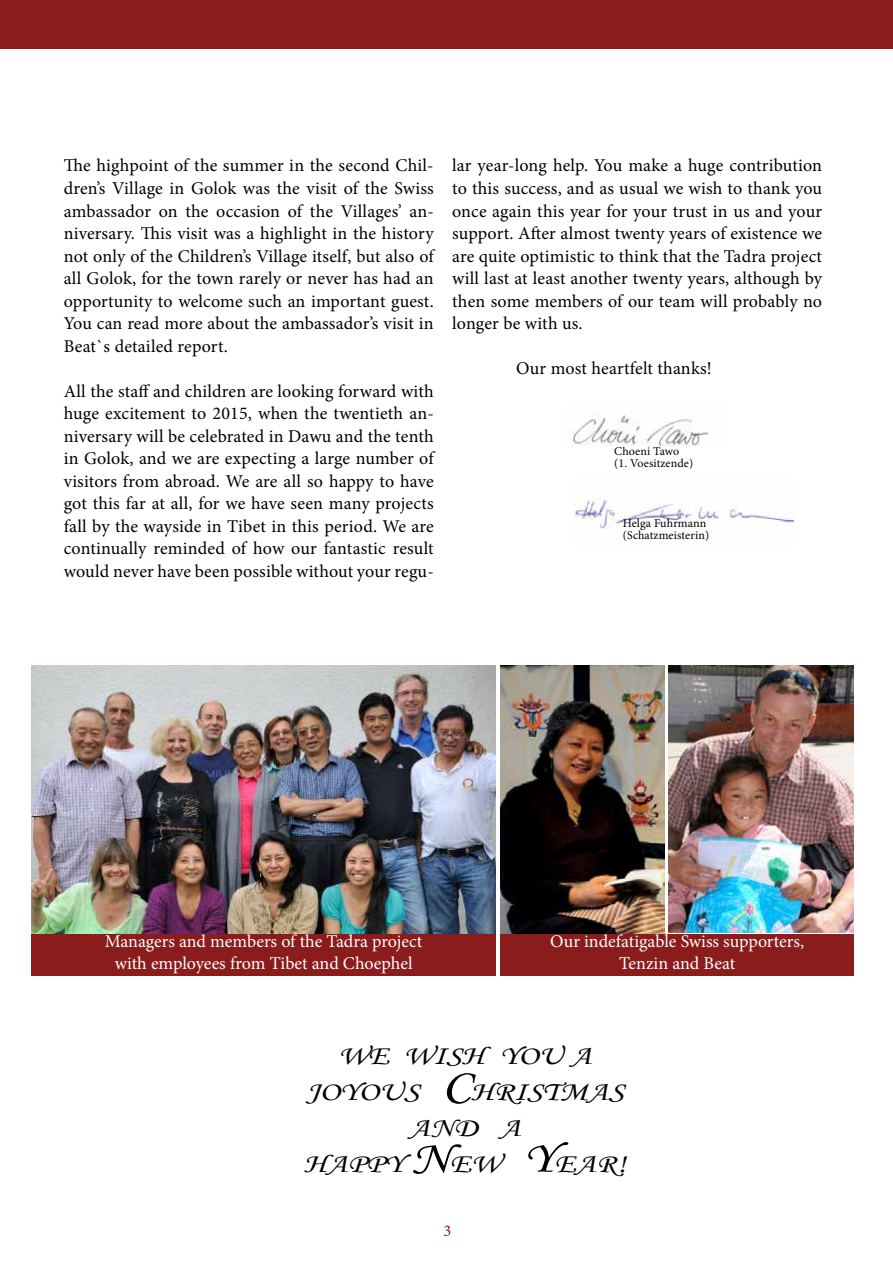
<style>
.page{position:relative;width:893px;height:1263px;background:#fff}
.page>*{position:absolute;margin:0;border:0;box-sizing:border-box;transform-origin:0 0}
.t1{font:27px/36px "Monotype Corsiva";color:#000;text-align:center;scale:1.25 1}
.t2{font:18px/22.5px "Minion Pro";letter-spacing:.005em;color:#000;text-align:justify}
.t3{font:18px/21.6px "Minion Pro";letter-spacing:-.005em;color:#fff;text-align:center}
.t4{font:16.5px "Minion Pro";color:#8b1c1c}
.t5{font:12px/12px "Minion Pro";letter-spacing:.01em;color:#000}
.s1{font-size:45px}
</style>
<div class="page">
<div style="left:0;top:0;width:893px;height:49px;background:#8b1c1c"></div>
<img style="left:574px;top:494px;width:220px;height:35px">
<img style="left:31px;top:665px;width:465px;height:269px">
<div style="left:31px;top:934px;width:465px;height:42px;background:#8b1c1c"></div>
<img style="left:668px;top:665px;width:186px;height:267px">
<img style="left:501px;top:665px;width:163px;height:269px">
<div style="left:500px;top:934px;width:354px;height:42px;background:#8b1c1c"></div>
<img style="left:572px;top:415px;width:137px;height:31px">
<p class="t2" style="left:64px;top:155px;width:371px">The highpoint of the summer in the second Chil&shy;dren’s Village in Golok was the visit of the Swiss ambassador on the occasion of the Villages’ an&shy;niversary. This visit was a highlight in the history not only of the Children’s Village itself, but also of all Golok, for the town rarely or never has had an opportunity to welcome such an important guest.<br>You can read more about the ambassador’s visit in Beat`s detailed report.</p>
<p class="t2" style="left:64px;top:380px;width:371px">All the staff and children are looking forward with huge excitement to 2015, when the twentieth an&shy;niversary will be celebrated in Dawu and the tenth in Golok, and we are expecting a large number of visitors from abroad. We are all so happy to have got this far at all, for we have seen many projects fall by the wayside in Tibet in this period. We are continually reminded of how our fantastic result would never have been possible without your regu-</p>
<p class="t2" style="left:452px;top:155px;width:371px">lar year-long help. You make a huge contribution to this success, and as usual we wish to thank you once again this year for your trust in us and your support. After almost twenty years of existence we are quite optimistic to think that the Tadra project will last at least another twenty years, although by then some members of our team will probably no longer be with us.</p>
<p class="t2" style="left:516px;top:357px;width:197px">Our most heartfelt thanks!</p>
<p class="t5" style="left:614px;top:445px;width:81px">Choeni Tawo (1. Voesitzende)</p>
<p class="t5" style="left:623px;top:517px;width:88px">Helga Fuhrmann (Schatzmeisterin)</p>
<p class="t3" style="left:105px;top:931px;width:319px">Managers and members of the Tadra project with employees from Tibet and Choephel</p>
<p class="t3" style="left:550px;top:931px;width:255px">Our indefatigable Swiss supporters,<br>Tenzin and Beat</p>
<h1 class="t1" style="left:304px;top:1037px;width:259px">WE WISH YOU A<br>JOYOUS <span class="s1">C</span>HRISTMAS<br>AND A<br>HAPPY <span class="s1">N</span>EW <span class="s1">Y</span>EAR!</h1>
<p class="t4" style="left:444px;top:1219px;width:9px">3</p>
</div>
